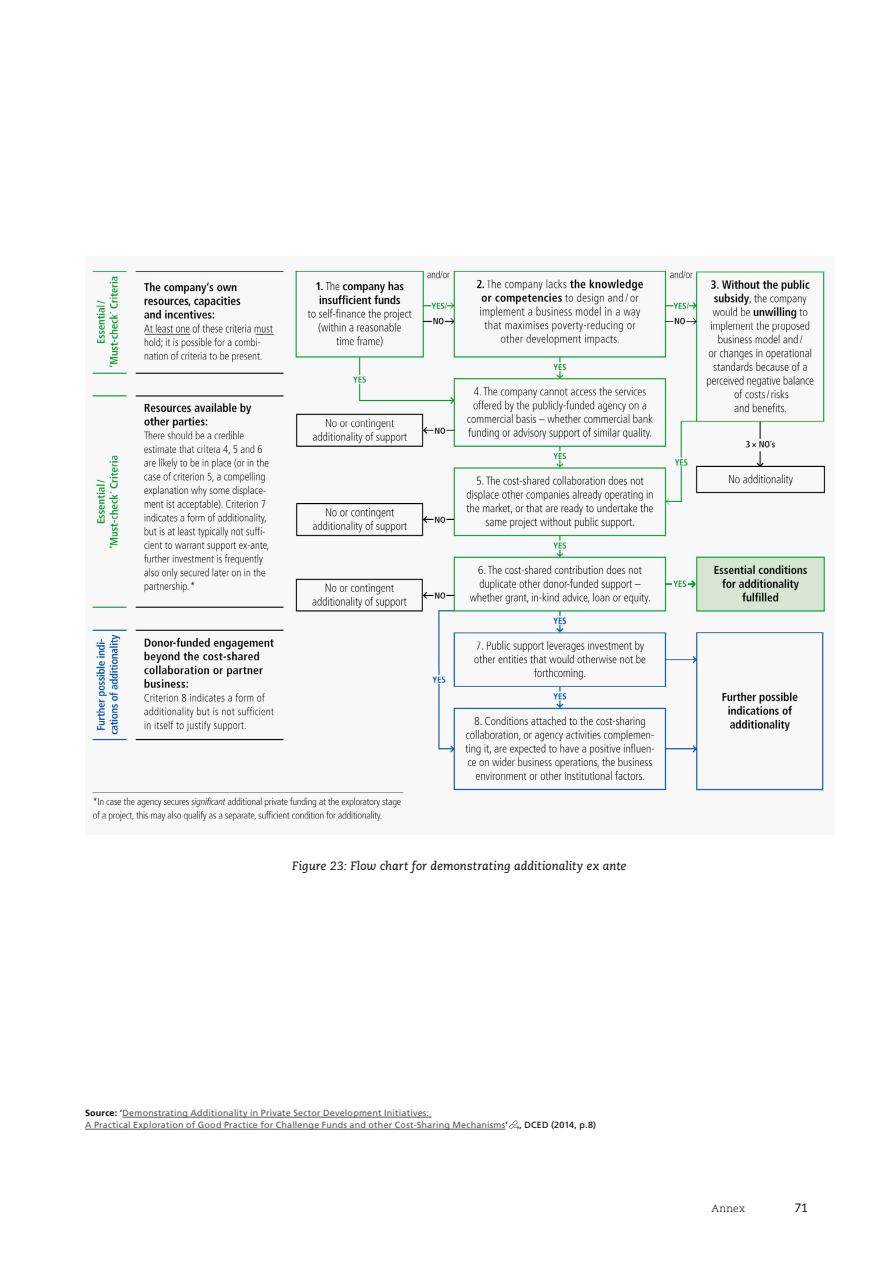
<style>
.page{position:relative;width:893px;height:1263px;background:#fff}
.page>*{position:absolute;margin:0;border:0;box-sizing:border-box;transform-origin:0 0}
.t1{font:italic 12px "Caecilia LT Pro 56";letter-spacing:.01em;color:#000}
.t2{font:12px "Caecilia LT Pro 55 Roman";color:#000}
.t3{font:300 10.5px "Caecilia LT Pro 45";letter-spacing:.025em;color:#000}
.t4{font:9px/12px "Frutiger LT Pro";letter-spacing:.02em;color:#565655}
.t5{font:9px "Frutiger LT Pro";letter-spacing:.02em;color:#000}
.s1{font-weight:700;color:#000}
.s2{color:#000}
</style>
<div class="page">
<img style="left:92px;top:270px;width:734px;height:552px">
<hr style="left:123px;top:1117px;width:309px;height:1px;background:#565655">
<hr style="left:85px;top:1129px;width:421px;height:1px;background:#565655">
<svg style="left:509px;top:1120px;width:10px;height:9px"></svg>
<h1 class="t1" style="left:292px;top:858px;width:336px">Figure 23: Flow chart for demonstrating additionality ex ante</h1>
<p class="t4" style="left:85px;top:1107px;width:425px"><span class="s1">Source:</span> <span class="s2">‘</span>Demonstrating Additionality in Private Sector Development Initiatives:<br>A Practical Exploration of Good Practice for Challenge Funds and other Cost-Sharing Mechanisms<span class="s2">’</span></p>
<p class="t5" style="left:519px;top:1120px;width:78px">, DCED (2014, p.8)</p>
<p class="t3" style="left:711px;top:1202px;width:35px">Annex</p>
<h1 class="t2" style="left:795px;top:1200px;width:15px">71</h1>
</div>
